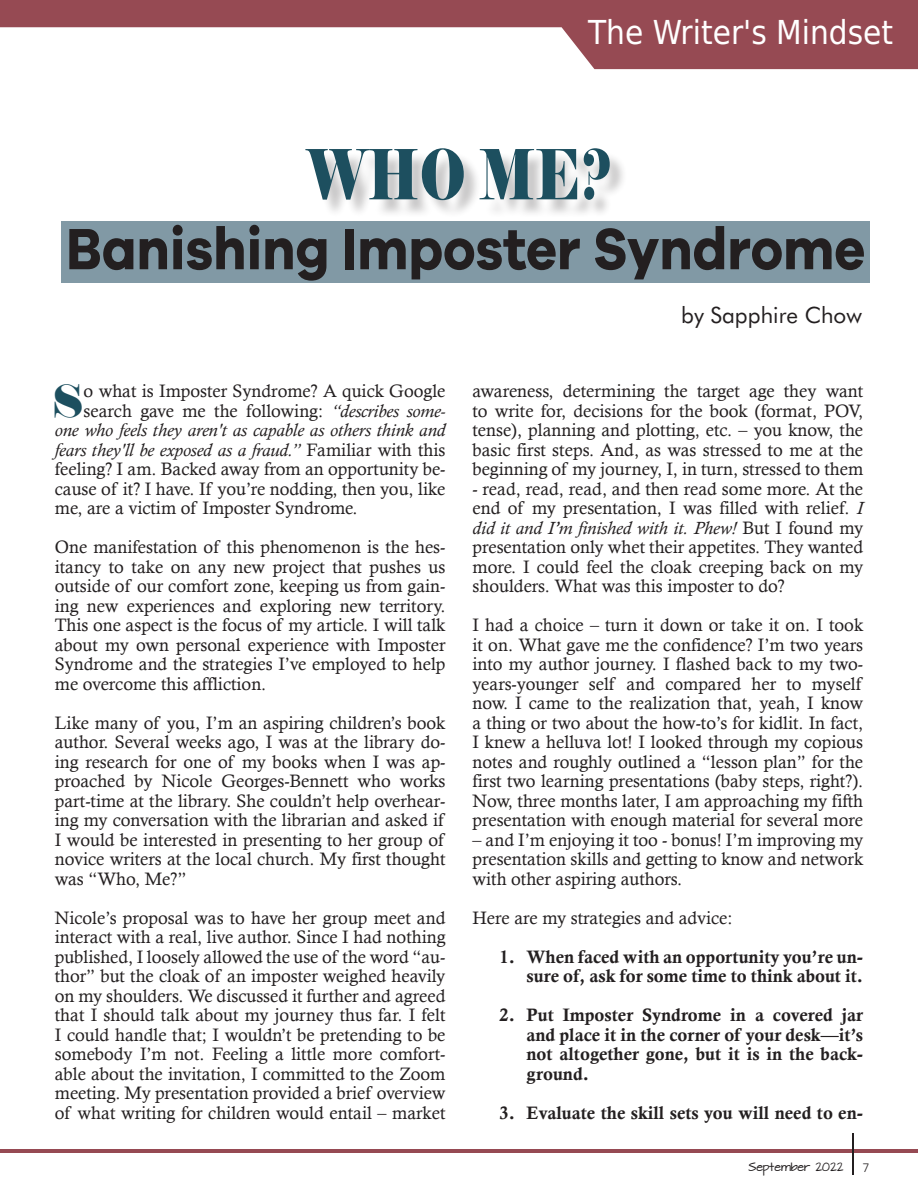
<style>
.page{position:relative;width:918px;height:1188px;background:#fff}
.page>*{position:absolute;margin:0;border:0;box-sizing:border-box;transform-origin:0 0}
.At_Presstime_Paragra{font:69px "Elephant";color:#1d4f5f;scale:.75 1}
.At_Presstime_Paragra-2{font:700 60px "Galano Grotesque DEMO";color:#231f20;scale:.9 1}
.At_Presstime_Paragra-3{font:44.7px "Elephant";color:#1d4f5f}
.t1{font:33px "DejaVu Sans Condensed";color:#fff}
.t2{font:22.5px "Futura BT";color:#231f20}
.At_Presstime_Paragra-4{font:18px/19.5px "Calisto";color:#231f20;text-align:justify}
.t3{font:18px/19.5px "Calis MT Bol";color:#231f20;text-align:right}
.At_Presstime_Paragra-5{font:italic 18px "Calisto";color:#231f20}
.t4{font:300 13.5px "Calibri";color:#231f20}
.t5{font:10.2px "Architects Daughter";color:#231f20}
.s1{font-style:italic}
.s2{font-style:normal}
</style>
<div class="page">
<hr style="left:0;top:1149px;width:918px;height:4px;background:#964a53">
<hr style="left:852px;top:1133px;width:2px;height:42px;background:#231f20">
<svg style="left:0;top:0;width:918px;height:69px;fill:#964a53"></svg>
<div style="left:309px;top:151px;width:319px;height:68px;background:#231f20;opacity:.25"></div>
<div style="left:62px;top:221px;width:808px;height:62px;background:#8199a5"></div>
<p class="t1" style="left:588px;top:5px;width:307px">The Writer's Mindset</p>
<p class="At_Presstime_Paragra" style="left:306px;top:132px;width:410px">WHO ME?</p>
<p class="At_Presstime_Paragra-2" style="left:66px;top:223px;width:889px">Banishing Imposter Syndrome</p>
<p class="At_Presstime_Paragra-3" style="left:52px;top:373px;width:33px">S</p>
<p class="At_Presstime_Paragra-4" style="left:84px;top:381px;width:363px">o what is Imposter Syndrome? A quick Google</p>
<p class="At_Presstime_Paragra-4" style="left:84px;top:401px;width:363px">search gave me the following: <span class="s1">“describes some-</span></p>
<p class="At_Presstime_Paragra-5" style="left:55px;top:420px;width:392px">one who feels they aren't as capable as others think and</p>
<p class="At_Presstime_Paragra-5" style="left:55px;top:439px;width:392px">fears they'll be exposed as a fraud.” <span class="s2">Familiar with this</span></p>
<p class="At_Presstime_Paragra-4" style="left:55px;top:459px;width:392px">feeling? I am. Backed away from an opportunity be-</p>
<p class="At_Presstime_Paragra-4" style="left:55px;top:479px;width:392px">cause of it? I have. If you’re nodding, then you, like</p>
<p class="At_Presstime_Paragra-4" style="left:55px;top:498px;width:304px">me, are a victim of Imposter Syndrome.</p>
<p class="At_Presstime_Paragra-4" style="left:55px;top:537px;width:392px">One manifestation of this phenomenon is the hes&shy;itancy to take on any new project that pushes us outside of our comfort zone, keeping us from gain&shy;ing new experiences and exploring new territory.<br>This one aspect is the focus of my article. I will talk about my own personal experience with Imposter Syndrome and the strategies I’ve employed to help me overcome this affliction.</p>
<p class="At_Presstime_Paragra-4" style="left:55px;top:713px;width:392px">Like many of you, I’m an aspiring children’s book author. Several weeks ago, I was at the library do&shy;ing research for one of my books when I was ap&shy;proached by Nicole Georges-Bennett who works part-time at the library. She couldn’t help overhear&shy;ing my conversation with the librarian and asked if I would be interested in presenting to her group of novice writers at the local church. My first thought was “Who, Me?”</p>
<p class="At_Presstime_Paragra-4" style="left:55px;top:908px;width:392px">Nicole’s proposal was to have her group meet and interact with a real, live author. Since I had nothing published, I loosely allowed the use of the word “au&shy;thor” but the cloak of an imposter weighed heavily on my shoulders. We discussed it further and agreed that I should talk about my journey thus far. I felt I could handle that; I wouldn’t be pretending to be somebody I’m not. Feeling a little more comfort&shy;able about the invitation, I committed to the Zoom meeting. My presentation provided a brief overview of what writing for children would entail – market</p>
<p class="t2" style="left:681px;top:301px;width:182px">by Sapphire Chow</p>
<p class="At_Presstime_Paragra-4" style="left:472px;top:381px;width:392px">awareness, determining the target age they want to write for, decisions for the book (format, POV, tense), planning and plotting, etc. – you know, the basic first steps. And, as was stressed to me at the beginning of my journey, I, in turn, stressed to them</p>
<p class="At_Presstime_Paragra-4" style="left:472px;top:479px;width:392px">- read, read, read, and then read some more. At the end of my presentation, I was filled with relief. <span class="s1">I did it and I’m finished with it. Phew!</span> But I found my presentation only whet their appetites. They wanted more. I could feel the cloak creeping back on my shoulders. What was this imposter to do?</p>
<p class="At_Presstime_Paragra-4" style="left:472px;top:615px;width:392px">I had a choice – turn it down or take it on. I took it on. What gave me the confidence? I’m two years into my author journey. I flashed back to my two&shy;years-younger self and compared her to myself now. I came to the realization that, yeah, I know a thing or two about the how-to’s for kidlit. In fact, I knew a helluva lot! I looked through my copious notes and roughly outlined a “lesson plan” for the first two learning presentations (baby steps, right?).<br>Now, three months later, I am approaching my fifth presentation with enough material for several more</p>
<p class="At_Presstime_Paragra-4" style="left:472px;top:830px;width:392px">– and I’m enjoying it too - bonus! I’m improving my presentation skills and getting to know and network with other aspiring authors.</p>
<p class="At_Presstime_Paragra-4" style="left:472px;top:908px;width:261px">Here are my strategies and advice:</p>
<p class="t3" style="left:500px;top:947px;width:365px">1. When faced with an opportunity you’re un&shy;sure of, ask for some time to think about it.</p>
<p class="t3" style="left:526px;top:1005px;width:338px;text-align:justify;text-indent:-27px">2. Put Imposter Syndrome in a covered jar and place it in the corner of your desk—it’s not altogether gone, but it is in the back&shy;ground.</p>
<p class="t3" style="left:500px;top:1103px;width:365px">3. Evaluate the skill sets you will need to en-</p>
<p class="t5" style="left:749px;top:1159px;width:97px">September 2022</p>
<p class="t4" style="left:862px;top:1159px;width:8px">7</p>
</div>
